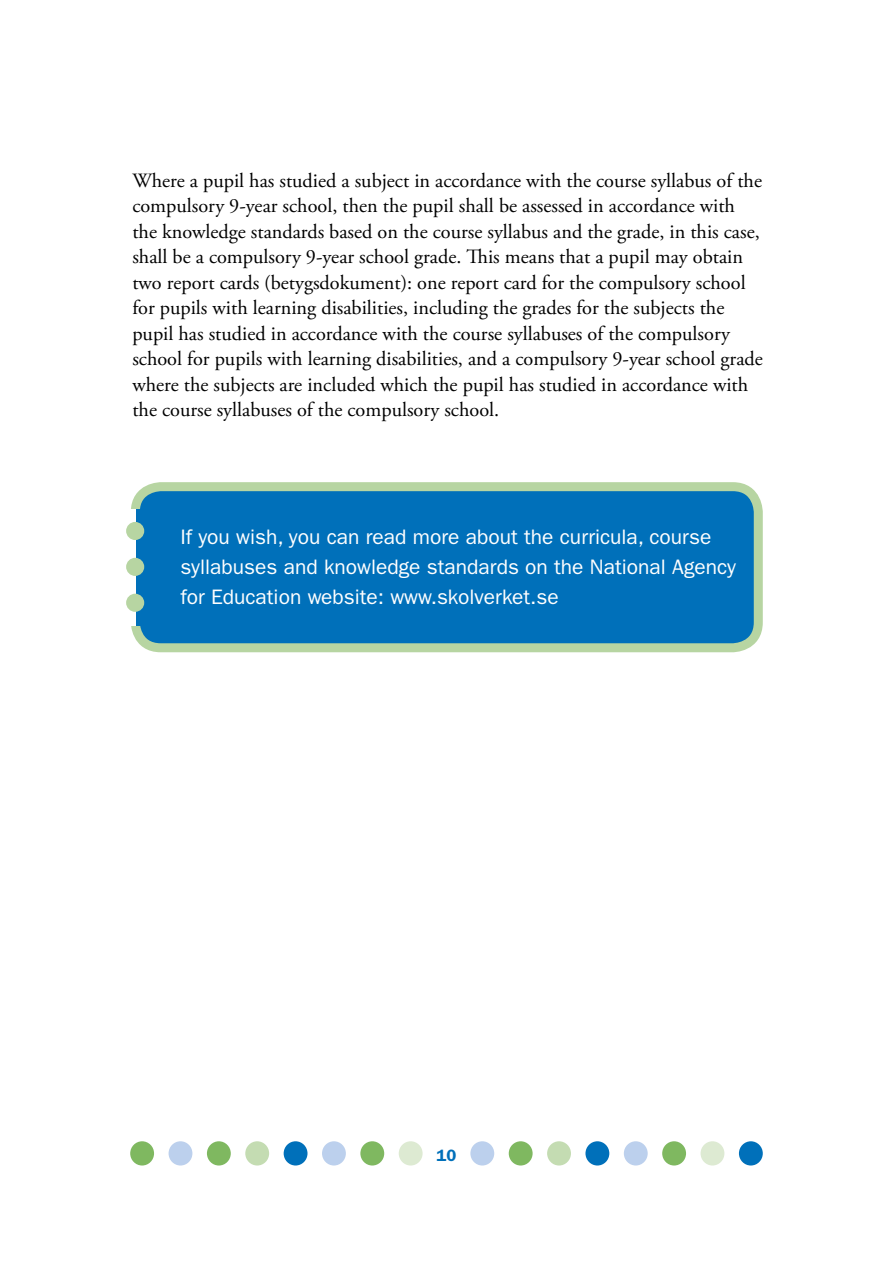
<style>
.page{position:relative;width:893px;height:1263px;background:#fff}
.page>*{position:absolute;margin:0;border:0;box-sizing:border-box;transform-origin:0 0}
.t1{font:21px/30px "ITC Franklin Gothic Std";color:#fff}
.t2{font:20.25px/25.5px "Adobe Garamond Pro";color:#000}
.t3{font:600 16.5px "ITC Franklin Gothic Std";color:#0070ba}
</style>
<div class="page">
<div style="left:169px;top:1141px;width:23px;height:24px;background:#bcd0ed;border-radius:50%"></div>
<div style="left:470px;top:1141px;width:24px;height:24px;background:#bcd0ed;border-radius:50%"></div>
<div style="left:130px;top:1141px;width:24px;height:24px;background:#7fb860;border-radius:50%"></div>
<div style="left:739px;top:1141px;width:24px;height:24px;background:#0070ba;border-radius:50%"></div>
<div style="left:245px;top:1141px;width:24px;height:24px;background:#c4dcb2;border-radius:50%"></div>
<div style="left:547px;top:1141px;width:24px;height:24px;background:#c4dcb2;border-radius:50%"></div>
<div style="left:207px;top:1141px;width:24px;height:24px;background:#7fb860;border-radius:50%"></div>
<div style="left:509px;top:1141px;width:24px;height:24px;background:#7fb860;border-radius:50%"></div>
<div style="left:322px;top:1141px;width:24px;height:24px;background:#bcd0ed;border-radius:50%"></div>
<div style="left:624px;top:1141px;width:24px;height:24px;background:#bcd0ed;border-radius:50%"></div>
<div style="left:399px;top:1141px;width:24px;height:24px;background:#ddead2;border-radius:50%"></div>
<div style="left:701px;top:1141px;width:23px;height:24px;background:#ddead2;border-radius:50%"></div>
<div style="left:284px;top:1141px;width:23px;height:24px;background:#0070ba;border-radius:50%"></div>
<div style="left:585px;top:1141px;width:24px;height:24px;background:#0070ba;border-radius:50%"></div>
<div style="left:360px;top:1141px;width:24px;height:24px;background:#7fb860;border-radius:50%"></div>
<div style="left:662px;top:1141px;width:24px;height:24px;background:#7fb860;border-radius:50%"></div>
<div style="left:135px;top:487px;width:623px;height:161px;background:#0070ba;border-radius:26px"></div>
<div style="left:131px;top:482px;width:632px;height:170px;border:9px solid #b7d5a2;border-radius:26px"></div>
<svg style="left:135px;top:509px;width:8px;height:116px"></svg>
<div style="left:123px;top:509px;width:12px;height:116px;background:#fff"></div>
<div style="left:126px;top:522px;width:18px;height:18px;background:#b7d5a2;border-radius:50%"></div>
<div style="left:126px;top:558px;width:18px;height:18px;background:#b7d5a2;border-radius:50%"></div>
<div style="left:126px;top:594px;width:18px;height:18px;background:#b7d5a2;border-radius:50%"></div>
<p class="t2" style="left:132px;top:168px;width:632px">Where a pupil has studied a subject in accordance with the course syllabus of the compulsory 9-year school, then the pupil shall be assessed in accordance with the knowledge standards based on the course syllabus and the grade, in this case, shall be a compulsory 9-year school grade. This means that a pupil may obtain two report cards (betygsdokument): one report card for the compulsory school for pupils with learning disabilities, including the grades for the subjects the pupil has studied in accordance with the course syllabuses of the compulsory school for pupils with learning disabilities, and a compulsory 9-year school grade where the subjects are included which the pupil has studied in accordance with the course syllabuses of the compulsory school.</p>
<p class="t1" style="left:180px;top:522px;width:557px">If you wish, you can read more about the curricula, course syllabuses and knowledge standards on the National Agency for Education website: www.skolverket.se</p>
<p class="t3" style="left:437px;top:1146px;width:21px">10</p>
</div>
